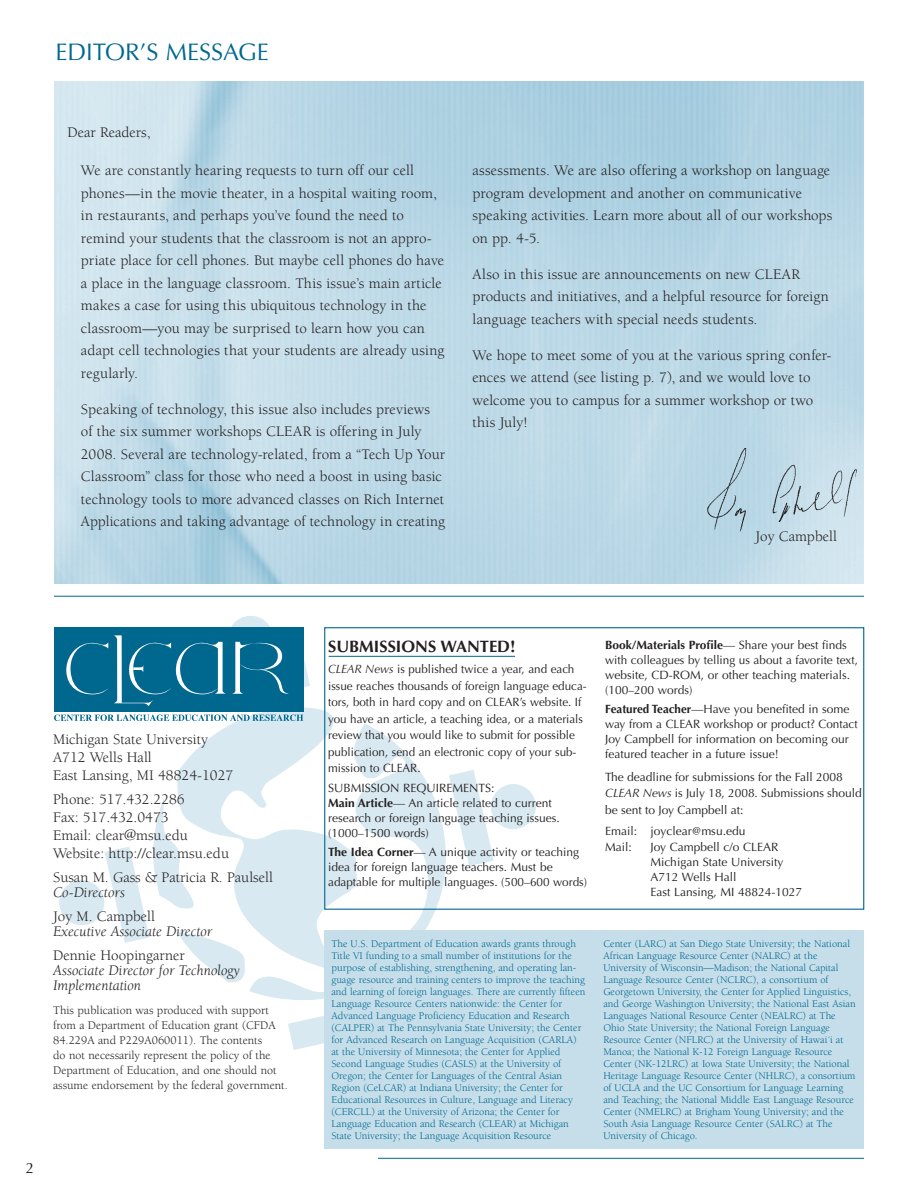
<style>
.page{position:relative;width:918px;height:1188px;background:#fff}
.page>*{position:absolute;margin:0;border:0;box-sizing:border-box;transform-origin:0 0}
.t1{font:24px "Optima LT Std";color:#00688f}
.t2{font:700 16.5px "Optima LT Std";color:#231f20}
.t3{font:15px/22.5px "Berkeley Std";color:#231f20}
.t4{font:italic 15px/15px "Berkeley Std";color:#231f20}
.t5{font:15px "Optima LT Std";color:#231f20}
.t6{font:12px/15px "Optima LT Std";color:#231f20}
.t7{font:12px/15px "Berkeley Std";color:#231f20}
.t8{font:10.5px/12px "Berkeley Std";color:#00688f}
.s1{font-style:italic}
.s2{font-weight:700}
</style>
<div class="page">
<svg style="left:176px;top:707px;width:155px;height:8px"></svg>
<div style="left:325px;top:930px;width:539px;height:219px;background:#c6deea"></div>
<hr style="left:54px;top:596px;width:810px;height:1px;background:#00688f">
<hr style="left:378px;top:1158px;width:486px;height:1px;background:#00688f">
<hr style="left:329px;top:656px;width:186px;height:1px;background:#00688f">
<img style="left:704px;top:446px;width:154px;height:88px">
<div style="left:54px;top:627px;width:250px;height:85px;background:#00688f"></div>
<svg style="left:54px;top:715px;width:484px;height:382px"></svg>
<svg style="left:66px;top:616px;width:244px;height:90px"></svg>
<h1 class="t1" style="left:56px;top:38px;width:27px">Editor</h1>
<h1 class="t1" style="left:140px;top:38px;width:62px">’s Message</h1>
<h3 class="t3" style="left:68px;top:121px;width:85px">Dear Readers,</h3>
<p class="t3" style="left:81px;top:160px;width:365px">We are constantly hearing requests to turn off our cell phones—in the movie theater, in a hospital waiting room, in restaurants, and perhaps you’ve found the need to remind your students that the classroom is not an appro&shy;priate place for cell phones. But maybe cell phones do have a place in the language classroom. This issue’s main article makes a case for using this ubiquitous technology in the classroom—you may be surprised to learn how you can adapt cell technologies that your students are already using regularly.</p>
<p class="t3" style="left:81px;top:398px;width:366px">Speaking of technology, this issue also includes previews of the six summer workshops CLEAR is offering in July 2008. Several are technology-related, from a “Tech Up Your Classroom” class for those who need a boost in using basic technology tools to more advanced classes on Rich Internet Applications and taking advantage of technology in creating</p>
<h3 class="t3" style="left:472px;top:160px;width:361px">assessments. We are also offering a workshop on language program development and another on communicative speaking activities. Learn more about all of our workshops on pp. 4-5.</h3>
<h3 class="t3" style="left:472px;top:263px;width:358px">Also in this issue are announcements on new CLEAR products and initiatives, and a helpful resource for foreign language teachers with special needs students.</h3>
<h3 class="t3" style="left:472px;top:344px;width:360px">We hope to meet some of you at the various spring confer&shy;ences we attend (see listing p. 7), and we would love to welcome you to campus for a summer workshop or two this July!</h3>
<h3 class="t3" style="left:756px;top:526px;width:83px">Joy Campbell</h3>
<h3 class="t3" style="left:53px;top:731px;width:182px;line-height:18px">Michigan State University<br>A712 Wells Hall<br>East Lansing, MI 48824-1027</h3>
<h3 class="t3" style="left:53px;top:791px;width:177px;line-height:18px">Phone: 517.432.2286<br>Fax: 517.432.0473<br>Email: clear@msu.edu<br>Website: http://clear.msu.edu</h3>
<h3 class="t3" style="left:53px;top:866px;width:221px">Susan M. Gass &amp; Patricia R. Paulsell</h3>
<h3 class="t4" style="left:53px;top:885px;width:73px">Co-Directors</h3>
<h3 class="t3" style="left:53px;top:905px;width:103px">Joy M. Campbell</h3>
<h3 class="t4" style="left:53px;top:924px;width:161px">Executive Associate Director</h3>
<h3 class="t3" style="left:53px;top:944px;width:133px">Dennie Hoopingarner</h3>
<h3 class="t4" style="left:53px;top:963px;width:189px">Associate Director for Technology<br>Implementation</h3>
<p class="t7" style="left:53px;top:1003px;width:236px">This publication was produced with support from a Department of Education grant (CFDA 84.229A and P229A060011). The contents<br>do not necessarily represent the policy of the Department of Education, and one should not assume endorsement by the federal government.</p>
<h3 class="t5" style="left:26px;top:1160px;width:10px">2</h3>
<h2 class="t2" style="left:328px;top:637px;width:189px">SUBMISSIONS WANTED!</h2>
<p class="t6" style="left:328px;top:661px;width:260px;line-height:16.5px"><span class="s1">CLEAR News</span> is published twice a year, and each issue reaches thousands of foreign language educa&shy;tors, both in hard copy and on CLEAR’s website. If you have an article, a teaching idea, or a materials review that you would like to submit for possible publication, send an electronic copy of your sub&shy;mission to CLEAR.</p>
<p class="t6" style="left:328px;top:780px;width:31px">Submission</p>
<p class="t6" style="left:403px;top:780px;width:41px">Requirements</p>
<p class="t6" style="left:328px;top:780px;width:233px;text-indent:163px">:<br><span class="s2">Main Article</span>— An article related to current research or foreign language teaching issues. (1000–1500 words)</p>
<p class="t6" style="left:328px;top:845px;width:260px"><span class="s2">The Idea Corner</span>— A unique activity or teaching idea for foreign language teachers. Must be adaptable for multiple languages. (500–600 words)</p>
<p class="t6" style="left:605px;top:638px;width:254px"><span class="s2">Book/Materials Profile</span>— Share your best finds with colleagues by telling us about a favorite text, website, CD-ROM, or other teaching materials. (100–200 words)</p>
<p class="t6" style="left:605px;top:702px;width:254px"><span class="s2">Featured Teacher</span>—H ave you benefited in some way from a CLEAR workshop or product? Contact Joy Campbell for information on becoming our featured teacher in a future issue!</p>
<p class="t6" style="left:605px;top:769px;width:258px;line-height:16.5px">The deadline for submissions for the Fall 2008<br><span class="s1">CLEAR News</span> is July 18, 2008. Submissions should be sent to Joy Campbell at:</p>
<p class="t6" style="left:605px;top:823px;width:142px;line-height:16.5px">Email: joyclear@msu.edu<br>Mail:</p>
<p class="t6" style="left:651px;top:840px;width:153px">Joy Campbell c/o CLEAR<br>Michigan State U niversity<br>A712 Wells Hall<br>East Lansing, MI 48824-1027</p>
<p class="t8" style="left:331px;top:938px;width:255px">The U.S. Department of Education awards grants through Title VI funding to a small number of institutions for the purpose of establishing, strengthening, and operating lan&shy;guage resource and training centers to improve the teaching and learning of foreign languages. There are currently fifteen Language Resource Centers nationwide: the Center for Advanced Language Proficiency Education and Research (CALPER) at The Pennsylvania State University; the Center for Advanced Research on Language Acquisition (CARLA) at the University of Minnesota; the Center for Applied Second Language Studies (CASLS) at the University of Oregon; the Center for Languages of the Central Asian Region (CeLCAR) at Indiana University; the Center for Educational Resources in Culture, Language and Literacy (CERCLL) at the University of Arizona; the Center for Language Education and Research (CLEAR) at Michigan State University; the Language Acquisition Resource</p>
<p class="t8" style="left:603px;top:938px;width:254px">Center (LARC) at San Diego State University; the National African Language Resource Center (NALRC) at the University of Wisconsin—Madison; the National Capital Language Resource Center (NCLRC), a consortium of Georgetown University, the Center for Applied Linguistics, and George Washington University; the National East Asian Languages National Resource Center (NEALRC) at The Ohio State University; the National Foreign Language Resource Center (NFLRC) at the University of Hawai´i at Manoa; the National K-12 Foreign Language Resource Center (NK-12LRC) at Iowa State University; the National Heritage Language Resource Center (NHLRC), a consortium of UCLA and the UC Consortium for Language Learning and Teaching; the National Middle East Language Resource Center (NMELRC) at Brigham Young University; and the South Asia Language Resource Center (SALRC) at The University of Chicago.</p>
</div>
